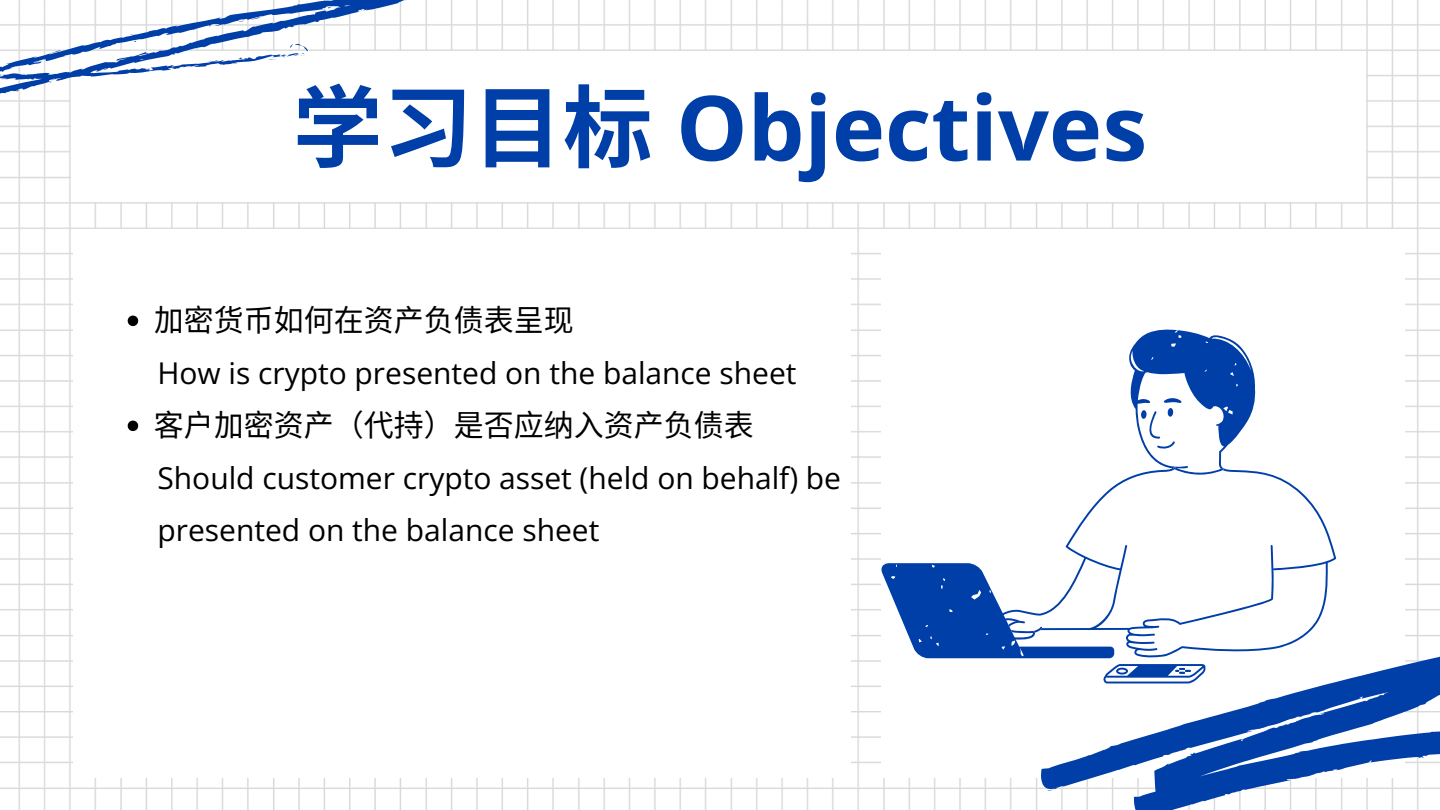
<style>
.page{position:relative;width:1440px;height:810px;background:#fff}
.page>*{position:absolute;margin:0;border:0;box-sizing:border-box;transform-origin:0 0}
.t1{font:700 90px "Open Sans";color:#003ea8}
.t2{font:30px "Open Sans";color:#000}
.t3{font:30px "Noto Sans CJ Ksc";color:#000}
.s1{font-family:"Noto Sans CJ Ksc"}
</style>
<div class="page">
<img style="left:0;top:0;width:1440px;height:810px">
<div style="left:71px;top:52px;width:1295px;height:150px;background:#fff"></div>
<div style="left:881px;top:230px;width:524px;height:548px;background:#fff"></div>
<div style="left:73px;top:230px;width:778px;height:548px;background:#fff"></div>
<svg style="left:882px;top:331px;width:449px;height:326px"></svg>
<svg style="left:1142px;top:398px;width:40px;height:52px"></svg>
<svg style="left:1008px;top:621px;width:34px;height:12px"></svg>
<svg style="left:0;top:0;width:429px;height:116px"></svg>
<svg style="left:128px;top:316px;width:10px;height:10px"></svg>
<svg style="left:128px;top:421px;width:10px;height:10px"></svg>
<svg style="left:1033px;top:646px;width:407px;height:164px"></svg>
<p class="t1" style="left:293px;top:64px;width:856px"><span class="s1">学习目标</span> Objectives</p>
<h1 class="t3" style="left:154px;top:297px;width:421px">加密货币如何在资产负债表呈现</h1>
<p class="t2" style="left:157px;top:352px;width:641px">How is crypto presented on the balance sheet</p>
<p class="t3" style="left:154px;top:402px;width:601px">客户加密资产（代持）是否应纳入资产负债表</p>
<p class="t2" style="left:157px;top:457px;width:685px">Should customer crypto asset (held on behalf) be</p>
<p class="t2" style="left:157px;top:509px;width:443px">presented on the balance sheet</p>
</div>
